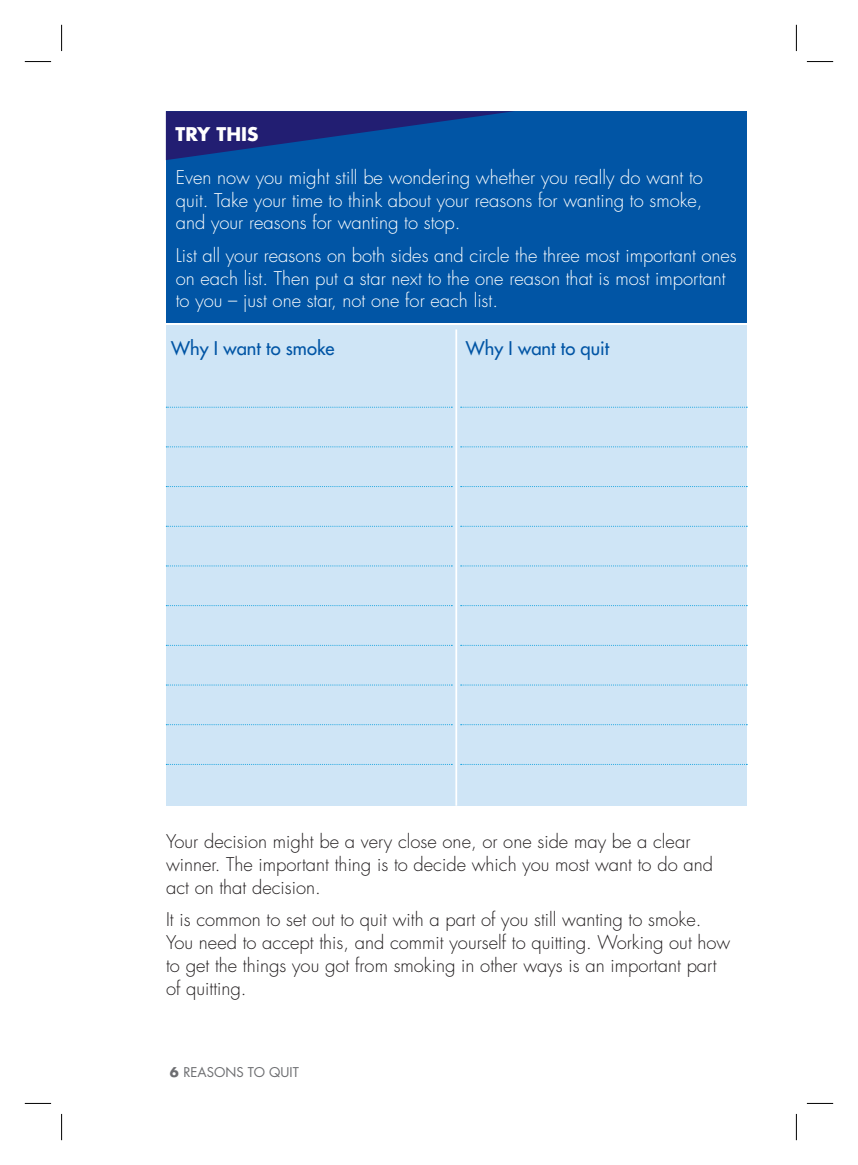
<style>
.page{position:relative;width:858px;height:1165px;background:#fff}
.page>*{position:absolute;margin:0;border:0;box-sizing:border-box;transform-origin:0 0}
.t1{font:300 18.38px/22.8px "Futura Std";color:#231f20}
.t2{font:300 18.38px/22.8px "Futura Std";color:#fff;text-align:justify}
.t3{font:500 18.38px "Futura Std";color:#0155a5}
.t4{font:700 18.38px "Futura Std";color:#fff}
.t5{font:13.12px "Futura Std";color:#6c6d70}
.s1{font-weight:700}
</style>
<div class="page">
<div style="left:166px;top:325px;width:580px;height:481px;background:#cfe5f6"></div>
<div style="left:166px;top:111px;width:580px;height:212px;background:#0155a5"></div>
<svg style="left:166px;top:407px;width:286px;height:1px"></svg>
<svg style="left:166px;top:446px;width:286px;height:1px"></svg>
<svg style="left:166px;top:486px;width:286px;height:1px"></svg>
<svg style="left:166px;top:526px;width:286px;height:1px"></svg>
<svg style="left:166px;top:565px;width:286px;height:1px"></svg>
<svg style="left:166px;top:605px;width:286px;height:1px"></svg>
<svg style="left:166px;top:645px;width:286px;height:1px"></svg>
<svg style="left:166px;top:685px;width:286px;height:1px"></svg>
<svg style="left:166px;top:724px;width:286px;height:1px"></svg>
<svg style="left:166px;top:764px;width:286px;height:1px"></svg>
<svg style="left:460px;top:407px;width:287px;height:1px"></svg>
<svg style="left:460px;top:446px;width:287px;height:1px"></svg>
<svg style="left:460px;top:486px;width:287px;height:1px"></svg>
<svg style="left:460px;top:526px;width:287px;height:1px"></svg>
<svg style="left:460px;top:565px;width:287px;height:1px"></svg>
<svg style="left:460px;top:605px;width:287px;height:1px"></svg>
<svg style="left:460px;top:645px;width:287px;height:1px"></svg>
<svg style="left:460px;top:685px;width:287px;height:1px"></svg>
<svg style="left:460px;top:724px;width:287px;height:1px"></svg>
<svg style="left:460px;top:764px;width:287px;height:1px"></svg>
<hr style="left:455px;top:329px;width:2px;height:477px;background:#fff">
<svg style="left:166px;top:111px;width:348px;height:49px"></svg>
<svg style="left:25px;top:61px;width:26px;height:1px"></svg>
<svg style="left:806px;top:61px;width:26px;height:1px"></svg>
<svg style="left:25px;top:1103px;width:26px;height:1px"></svg>
<svg style="left:806px;top:1103px;width:26px;height:1px"></svg>
<svg style="left:61px;top:25px;width:1px;height:26px"></svg>
<svg style="left:61px;top:1114px;width:1px;height:26px"></svg>
<svg style="left:795px;top:25px;width:1px;height:26px"></svg>
<svg style="left:795px;top:1114px;width:1px;height:26px"></svg>
<p class="t4" style="left:175px;top:122px;width:84px">TRY THIS</p>
<p class="t2" style="left:176px;top:166px;width:528px">Even now you might still be wondering whether you really do want to quit. Take your time to think about your reasons for wanting to smoke, and your reasons for wanting to stop.</p>
<p class="t2" style="left:176px;top:244px;width:562px;text-align:left">List all your reasons on both sides and circle the three most important ones on each list. Then put a star next to the one reason that is most important to you – just one star, not one for each list.</p>
<p class="t3" style="left:171px;top:337px;width:165px">Why I want to smoke</p>
<p class="t3" style="left:466px;top:337px;width:145px">Why I want to quit</p>
<p class="t1" style="left:166px;top:831px;width:548px">Your decision might be a very close one, or one side may be a clear winner. The important thing is to decide which you most want to do and act on that decision.</p>
<p class="t1" style="left:166px;top:909px;width:565px">It is common to set out to quit with a part of you still wanting to smoke.<br>You need to accept this, and commit yourself to quitting. Working out how to get the things you got from smoking in other ways is an important part of quitting.</p>
<p class="t5" style="left:170px;top:1064px;width:130px"><span class="s1">6</span> REASONS TO QUIT</p>
</div>
